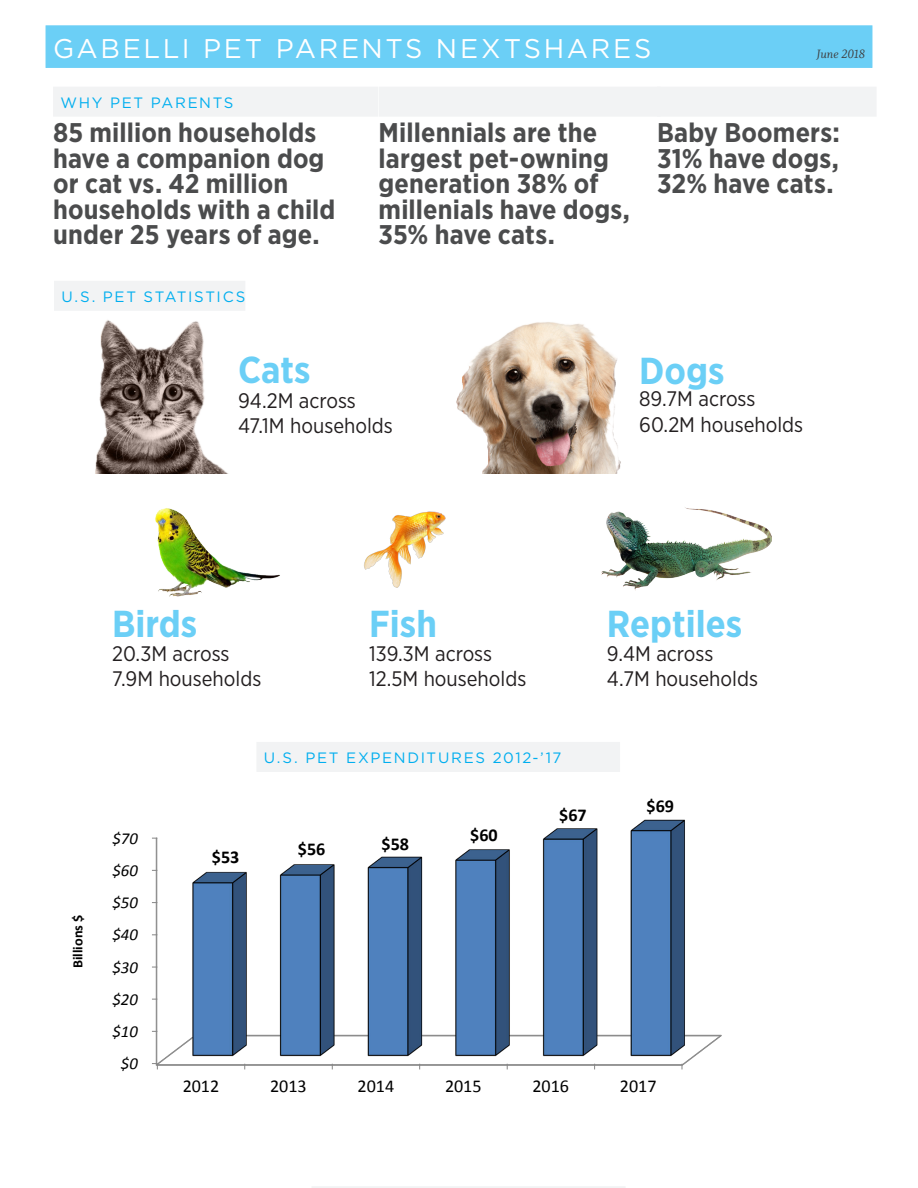
<style>
.page{position:relative;width:918px;height:1188px;background:#fff}
.page>*{position:absolute;margin:0;border:0;box-sizing:border-box;transform-origin:0 0}
.t1{font:700 37.5px "Gotham Narrow";color:#6bcff6}
.Bullets{font:700 27px/25.5px "Gotham Narrow";letter-spacing:.005em;color:#4b4c4d}
.t2{font:27px "Gotham";letter-spacing:.095em;color:#fff}
.t3{font:21px "Gotham Narrow";color:#231f20}
.t4{font:18.15px "Calibri";letter-spacing:-.005em;color:#000}
.t5{font:700 18.15px "Calibri";letter-spacing:-.005em;color:#000}
.t6{font:italic 16.8px "Calibri";color:#000}
.SubHead{font:15px "Gotham";letter-spacing:.11em;color:#00aeef}
.t7{font:700 14.25px "Calibri";letter-spacing:.005em;color:#000}
.t8{font:13.5px "Whitman Italic LF";letter-spacing:-.005em;color:#3e3e3f}
</style>
<div class="page">
<img style="left:95px;top:320px;width:132px;height:153px">
<div style="left:53px;top:87px;width:325px;height:30px;background:#f2f3f4"></div>
<div style="left:54px;top:281px;width:191px;height:30px;background:#f2f3f4"></div>
<div style="left:256px;top:742px;width:364px;height:30px;background:#f2f3f4"></div>
<div style="left:46px;top:26px;width:826px;height:42px;background:#6bcff6"></div>
<img style="left:456px;top:322px;width:165px;height:151px">
<hr style="left:312px;top:1186px;width:314px;height:2px;background:#f2f3f4">
<div style="left:379px;top:87px;width:282px;height:30px;background:#f2f3f4"></div>
<div style="left:657px;top:87px;width:220px;height:30px;background:#f2f3f4"></div>
<svg style="left:152px;top:819px;width:570px;height:251px"></svg>
<img style="left:364px;top:511px;width:82px;height:77px">
<img style="left:601px;top:507px;width:170px;height:84px">
<img style="left:155px;top:508px;width:125px;height:89px">
<p class="t2" style="left:53px;top:31px;width:600px">GABELLI PET PARENTS NEXTSHARES</p>
<p class="t8" style="left:817px;top:47px;width:50px">June 2018</p>
<p class="SubHead" style="left:61px;top:93px;width:174px">WHY PET PARENTS</p>
<p class="Bullets" style="left:53px;top:120px;width:284px">85 million households have a companion dog or cat vs. 42 million households with a child under 25 years of age.</p>
<p class="SubHead" style="left:62px;top:287px;width:185px">U.S. PET STATISTICS</p>
<p class="Bullets" style="left:379px;top:120px;width:253px">Millennials are the largest pet-owning generation 38% of millenials have dogs,<br>35% have cats.</p>
<p class="Bullets" style="left:657px;top:120px;width:184px;text-align:justify">Baby Boomers:<br>31% have dogs, 32% have cats.</p>
<p class="t1" style="left:238px;top:346px;width:74px">Cats</p>
<p class="t1" style="left:639px;top:347px;width:87px">Dogs</p>
<p class="t3" style="left:639px;top:386px;width:118px">89.7M across</p>
<p class="t3" style="left:639px;top:411px;width:165px">60.2M households</p>
<p class="t3" style="left:238px;top:387px;width:119px">94.2M across</p>
<p class="t3" style="left:238px;top:413px;width:156px">47.1M households</p>
<p class="t1" style="left:112px;top:600px;width:87px">Birds</p>
<p class="t1" style="left:369px;top:600px;width:69px">Fish</p>
<p class="t1" style="left:607px;top:600px;width:137px">Reptiles</p>
<p class="t7" style="left:69px;top:968px;width:55px;rotate:-90deg">Billions $</p>
<p class="t3" style="left:112px;top:640px;width:119px">20.3M across</p>
<p class="t3" style="left:112px;top:665px;width:151px">7.9M households</p>
<p class="t3" style="left:369px;top:640px;width:124px">139.3M across</p>
<p class="t3" style="left:369px;top:665px;width:159px">12.5M households</p>
<p class="t3" style="left:607px;top:640px;width:108px">9.4M across</p>
<p class="t3" style="left:607px;top:665px;width:153px">4.7M households</p>
<p class="t6" style="left:112px;top:827px;width:27px">$70</p>
<p class="t6" style="left:112px;top:859px;width:27px">$60</p>
<p class="t6" style="left:112px;top:891px;width:27px">$50</p>
<p class="t6" style="left:112px;top:923px;width:27px">$40</p>
<p class="t6" style="left:112px;top:956px;width:27px">$30</p>
<p class="t6" style="left:112px;top:988px;width:27px">$20</p>
<p class="t6" style="left:112px;top:1020px;width:27px">$10</p>
<p class="t6" style="left:121px;top:1052px;width:19px">$0</p>
<p class="t5" style="left:212px;top:846px;width:29px">$53</p>
<p class="SubHead" style="left:264px;top:748px;width:299px">U.S. PET EXPENDITURES 2012-’17</p>
<p class="t5" style="left:298px;top:838px;width:29px">$56</p>
<p class="t5" style="left:382px;top:832px;width:29px">$58</p>
<p class="t5" style="left:470px;top:823px;width:29px">$60</p>
<p class="t5" style="left:559px;top:804px;width:29px">$67</p>
<p class="t5" style="left:647px;top:795px;width:29px">$69</p>
<p class="t4" style="left:183px;top:1075px;width:38px">2012</p>
<p class="t4" style="left:270px;top:1075px;width:38px">2013</p>
<p class="t4" style="left:358px;top:1075px;width:38px">2014</p>
<p class="t4" style="left:445px;top:1075px;width:38px">2015</p>
<p class="t4" style="left:533px;top:1075px;width:38px">2016</p>
<p class="t4" style="left:620px;top:1075px;width:38px">2017</p>
</div>
